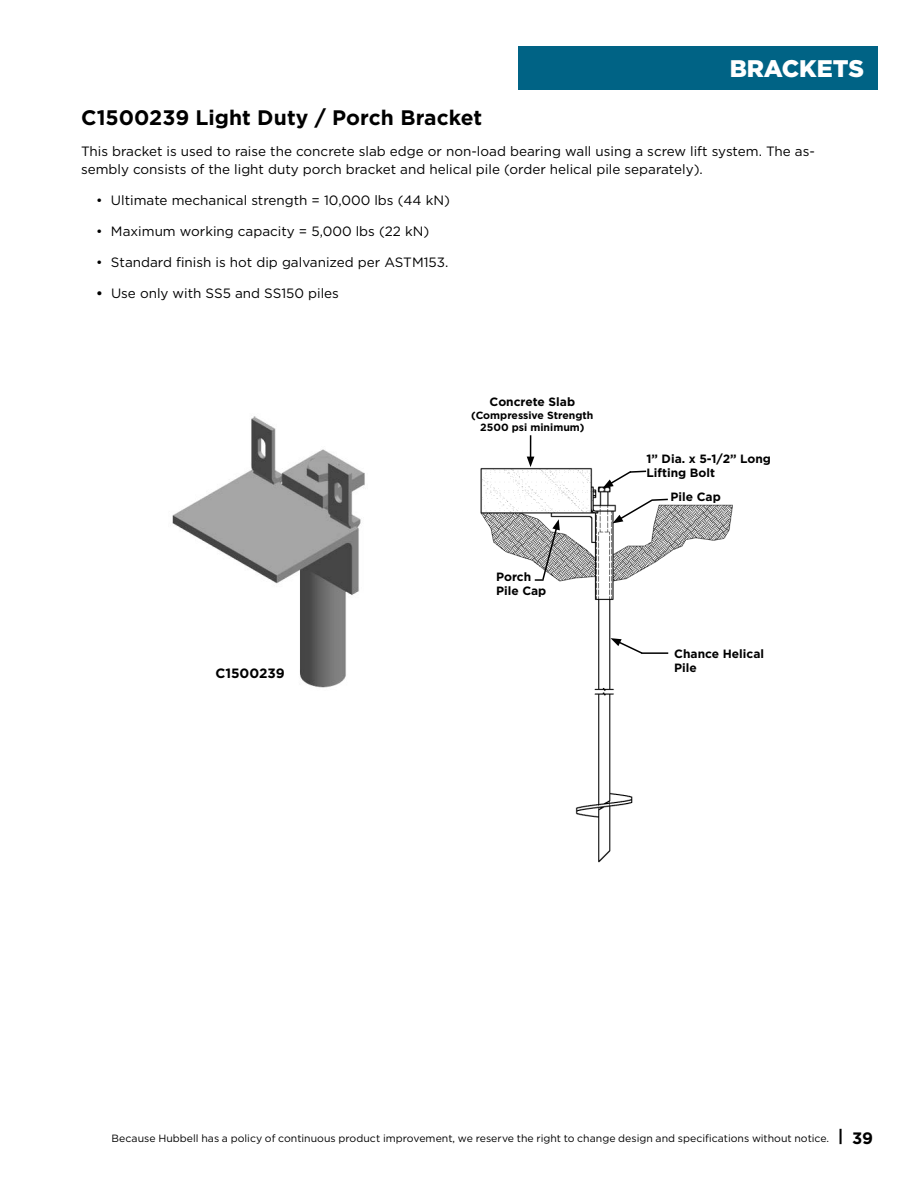
<style>
.page{position:relative;width:918px;height:1188px;background:#fff}
.page>*{position:absolute;margin:0;border:0;box-sizing:border-box;transform-origin:0 0}
.t1{font:900 24px "Gotham";color:#fff}
._02___SUBHEADS{font:700 21px "Gotham";color:#000}
._03___BODY_COPY__NO{font:13.5px/18px "Gotham";color:#000}
.t2{font:700 13.5px "Gotham";color:#000}
._08___TABLE_COPY{font:700 12px/14.4px "Gotham";color:#000}
.t3{font:10.5px "Gotham";color:#000}
._08___TABLE_COPY-2{font:700 10.5px/12.6px "Gotham";color:#000;text-align:center}
.s1{font-weight:700}
.s2{font-weight:700;font-size:16.5px}
</style>
<div class="page">
<div style="left:518px;top:46px;width:360px;height:43px;background:#006385"></div>
<img style="left:480px;top:467px;width:253px;height:396px">
<svg style="left:611px;top:638px;width:33px;height:17px"></svg>
<hr style="left:641px;top:652px;width:27px;height:2px;background:#000">
<svg style="left:612px;top:498px;width:57px;height:25px"></svg>
<svg style="left:603px;top:470px;width:45px;height:18px"></svg>
<svg style="left:527px;top:435px;width:7px;height:32px"></svg>
<svg style="left:535px;top:519px;width:25px;height:64px"></svg>
<img style="left:172px;top:416px;width:193px;height:272px">
<p class="t1" style="left:730px;top:52px;width:136px">BRACKETS</p>
<p class="_02___SUBHEADS" style="left:81px;top:103px;width:403px">C1500239 Light Duty / Porch Bracket</p>
<p class="_03___BODY_COPY__NO" style="left:81px;top:142px;width:735px">This bracket is used to raise the concrete slab edge or non-load bearing wall using a screw lift system. The as&shy;sembly consists of the light duty porch bracket and helical pile (order helical pile separately).</p>
<p class="_03___BODY_COPY__NO" style="left:96px;top:191px;width:355px">• Ultimate mechanical strength = 10,000 lbs (44 kN)</p>
<p class="_03___BODY_COPY__NO" style="left:96px;top:222px;width:335px">• Maximum working capacity = 5,000 lbs (22 kN)</p>
<p class="_03___BODY_COPY__NO" style="left:96px;top:253px;width:354px">• Standard finish is hot dip galvanized per ASTM153.</p>
<p class="_03___BODY_COPY__NO" style="left:96px;top:284px;width:244px"><span class="s1">•</span> Use only with SS5 and SS150 piles</p>
<p class="t2" style="left:215px;top:664px;width:71px">C1500239</p>
<p class="_08___TABLE_COPY" style="left:490px;top:394px;width:87px">Concrete Slab</p>
<p class="_08___TABLE_COPY-2" style="left:471px;top:408px;width:124px">(Compressive Strength<br>2500 psi minimum)</p>
<p class="_08___TABLE_COPY" style="left:496px;top:569px;width:37px">Porch</p>
<p class="_08___TABLE_COPY" style="left:496px;top:584px;width:52px">Pile Cap</p>
<p class="_08___TABLE_COPY" style="left:647px;top:451px;width:126px">1” Dia. x 5-1/2” Long<br>Lifting Bolt</p>
<p class="_08___TABLE_COPY" style="left:671px;top:489px;width:52px">Pile Cap</p>
<p class="_08___TABLE_COPY" style="left:674px;top:646px;width:91px">Chance Helical<br>Pile</p>
<p class="t3" style="left:112px;top:1132px;width:763px">Because Hubbell has a policy of continuous product improvement, we reserve the right to change design and specifications without notice. <span class="s2">| 39</span></p>
</div>
